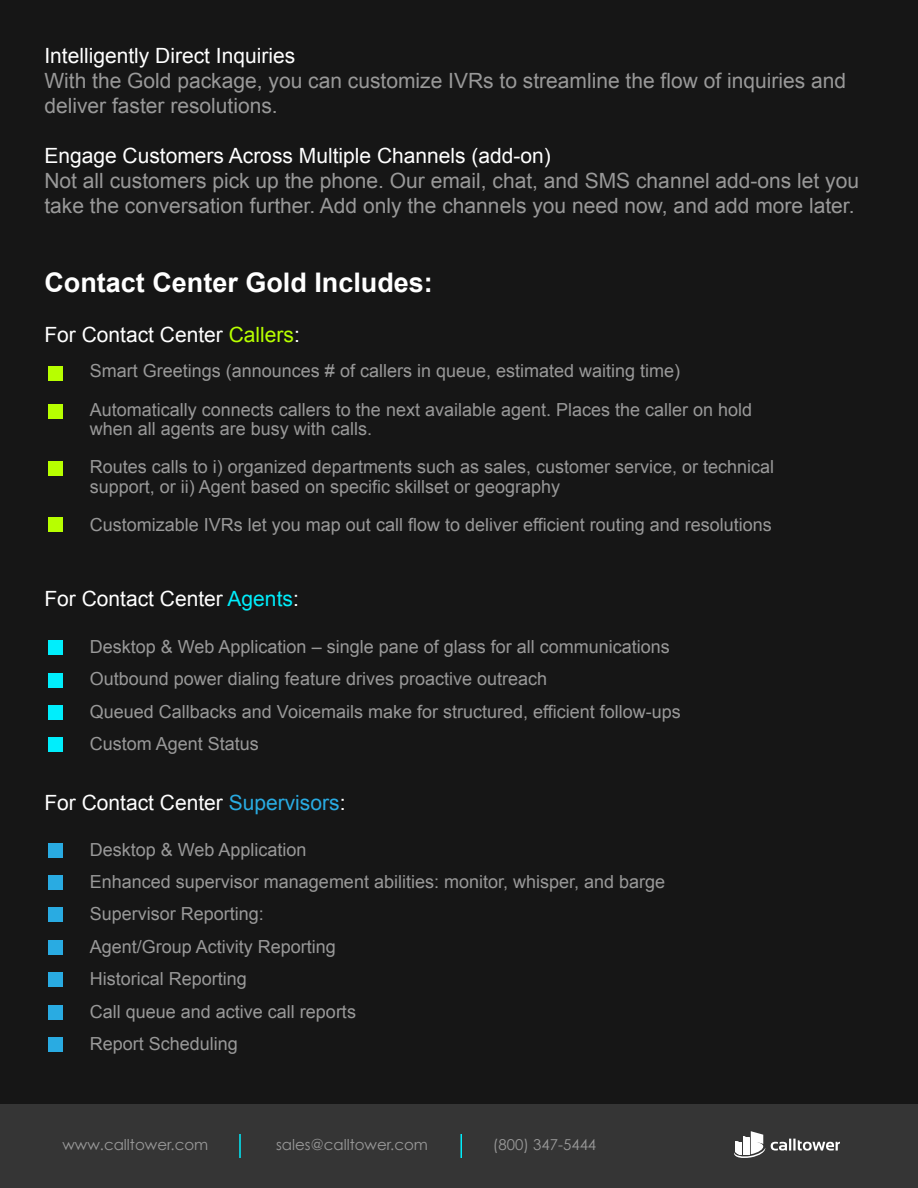
<style>
.page{position:relative;width:918px;height:1188px;background:#161616}
.page>*{position:absolute;margin:0;border:0;box-sizing:border-box;transform-origin:0 0}
.t1{font:700 27px "Arial";color:#fff}
.t2{font:21px/25.2px "Arial";color:#999}
.t3{font:21px "Arial";color:#fff}
.t4{font:18px/32.4px "Arial";color:#999}
.t5{font:15px "Century Gothic";color:#999}
.s1{color:#b7ff00}
.s2{color:#00eefc}
.s3{color:#29abe2}
</style>
<div class="page">
<div style="left:0;top:1104px;width:918px;height:84px;background:#353535"></div>
<svg style="left:734px;top:1131px;width:106px;height:27px"></svg>
<hr style="left:239px;top:1134px;width:2px;height:24px;background:#00edfb">
<hr style="left:460px;top:1134px;width:2px;height:24px;background:#00edfb">
<div style="left:49px;top:366px;width:14px;height:15px;background:#b7ff00"></div>
<div style="left:49px;top:405px;width:14px;height:14px;background:#b7ff00"></div>
<div style="left:49px;top:461px;width:14px;height:14px;background:#b7ff00"></div>
<div style="left:49px;top:517px;width:14px;height:15px;background:#b7ff00"></div>
<div style="left:49px;top:640px;width:14px;height:15px;background:#00eefc"></div>
<div style="left:49px;top:673px;width:14px;height:14px;background:#00eefc"></div>
<div style="left:49px;top:706px;width:14px;height:14px;background:#00eefc"></div>
<div style="left:49px;top:737px;width:14px;height:14px;background:#00eefc"></div>
<div style="left:49px;top:843px;width:14px;height:14px;background:#29abe2"></div>
<div style="left:49px;top:875px;width:14px;height:15px;background:#29abe2"></div>
<div style="left:49px;top:908px;width:14px;height:14px;background:#29abe2"></div>
<div style="left:49px;top:940px;width:14px;height:15px;background:#29abe2"></div>
<div style="left:49px;top:973px;width:14px;height:14px;background:#29abe2"></div>
<div style="left:49px;top:1005px;width:14px;height:14px;background:#29abe2"></div>
<div style="left:49px;top:1037px;width:14px;height:15px;background:#29abe2"></div>
<p class="t3" style="left:44px;top:42px;width:252px">Intelligently Direct Inquiries</p>
<p class="t2" style="left:44px;top:68px;width:803px">With the Gold package, you can customize IVRs to streamline the flow of inquiries and deliver faster resolutions.</p>
<p class="t3" style="left:44px;top:142px;width:508px">Engage Customers Across Multiple Channels (add-on)</p>
<p class="t2" style="left:44px;top:168px;width:816px">Not all customers pick up the phone. Our email, chat, and SMS channel add-ons let you take the conversation further. Add only the channels you need now, and add more later.</p>
<h1 class="t1" style="left:44px;top:265px;width:390px">Contact Center Gold Includes:</h1>
<p class="t3" style="left:44px;top:321px;width:257px">For Contact Center <span class="s1">Callers</span>:</p>
<p class="t4" style="left:90px;top:352px;width:664px;line-height:38.4px">Smart Greetings (announces # of callers in queue, estimated waiting time)<br>Automatically connects callers to the next available agent. Places the caller on hold</p>
<p class="t4" style="left:90px;top:410px;width:686px;line-height:38.4px">when all agents are busy with calls.<br>Routes calls to i) organized departments such as sales, customer service, or technical</p>
<p class="t4" style="left:90px;top:467px;width:683px;line-height:38.4px">support, or ii) Agent based on specific skillset or geography<br>Customizable IVRs let you map out call flow to deliver efficient routing and resolutions</p>
<p class="t3" style="left:44px;top:585px;width:256px">For Contact Center <span class="s2">Agents</span>:</p>
<p class="t4" style="left:90px;top:631px;width:592px">Desktop &amp; Web Application – single pane of glass for all communications Outbound power dialing feature drives proactive outreach<br>Queued Callbacks and Voicemails make for structured, efficient follow-ups Custom Agent Status</p>
<p class="t3" style="left:44px;top:789px;width:303px">For Contact Center <span class="s3">Supervisors</span>:</p>
<p class="t4" style="left:90px;top:833px;width:577px">Desktop &amp; Web Application<br>Enhanced supervisor management abilities: monitor, whisper, and barge Supervisor Reporting:<br>Agent/Group Activity Reporting<br>Historical Reporting<br>Call queue and active call reports<br>Report Scheduling</p>
<p class="t5" style="left:62px;top:1134px;width:147px">www.calltower.com</p>
<p class="t5" style="left:276px;top:1134px;width:153px">sales@calltower.com</p>
<p class="t5" style="left:493px;top:1134px;width:105px">(800) 347-5444</p>
</div>
